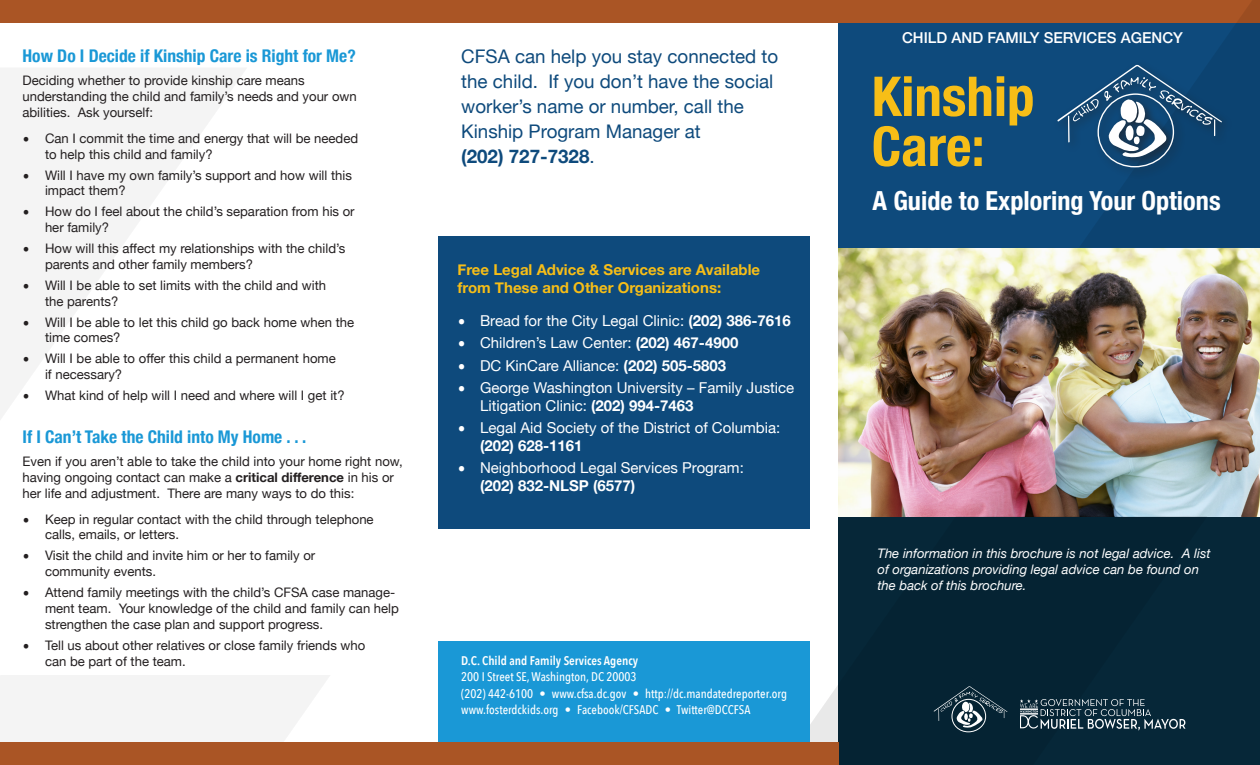
<style>
.page{position:relative;width:1260px;height:765px;background:#fff}
.page>*{position:absolute;margin:0;border:0;box-sizing:border-box;transform-origin:0 0}
.t1{font:700 condensed 55px "Helvetica Neue";color:#f7be17}
.t2{font:700 condensed 26.25px "Helvetica Neue";color:#fff}
.Kinship_Guide_Bodyte{font:18.75px/25px "Helvetica Neue";color:#0e4a7c}
.Kinship_Guide_Body_S{font:700 condensed 17.5px "Helvetica Neue";color:#1a98d6}
.t3{font:15px/17.5px "Helvetica Neue";color:#fff}
.Subhead2{font:700 15px/18.8px "Helvetica Neue";color:#f7be17}
.t4{font:500 15px "Helvetica Neue";color:#fff}
.Kinship_Guide_Bodyte-2{font:13.12px/15.9px "Helvetica Neue";color:#231f20}
.Kinship_Guide_Bodyte-3{font:italic 13.12px/15.9px "Helvetica Neue";color:#fff}
.t5{font:500 12.5px/16.2px "Avenir Next Condensed";color:#fff}
.s1{font-weight:700}
.s2{font-weight:600}
</style>
<div class="page">
<img style="left:839px;top:248px;width:421px;height:270px">
<svg style="left:0;top:68px;width:246px;height:351px;fill:#f4f4f4"></svg>
<div style="left:0;top:675px;width:330px;height:67px;background:#f4f4f4"></div>
<div style="left:439px;top:236px;width:371px;height:293px;background:#0e4a7c"></div>
<div style="left:838px;top:518px;width:422px;height:247px;background:#062738"></div>
<svg style="left:810px;top:516px;width:397px;height:249px"></svg>
<div style="left:439px;top:641px;width:371px;height:101px;background:#1a98d6"></div>
<div style="left:838px;top:0;width:422px;height:248px;background:#0e4a7c"></div>
<div style="left:0;top:0;width:1260px;height:22px;background:#aa5525"></div>
<div style="left:0;top:742px;width:838px;height:23px;background:#aa5525"></div>
<svg style="left:1079px;top:0;width:181px;height:247px;fill:#0c4371"></svg>
<div style="left:952px;top:699px;width:34px;height:33px;border:1px solid #fff;border-radius:50%"></div>
<svg style="left:934px;top:686px;width:73px;height:42px"></svg>
<svg style="left:1020px;top:699px;width:166px;height:31px"></svg>
<div style="left:1053px;top:60px;width:180px;height:119px;background:#0e4371"></div>
<svg style="left:1057px;top:64px;width:165px;height:94px"></svg>
<p class="Kinship_Guide_Body_S" style="left:22px;top:41px;width:335px">How Do I Decide if Kinship Care is Right for Me?</p>
<p class="Kinship_Guide_Bodyte-2" style="left:22px;top:73px;width:336px">Deciding whether to provide kinship care means understanding the child and family’s needs and your own abilities. Ask yourself:</p>
<p class="Kinship_Guide_Bodyte-2" style="left:45px;top:131px;width:315px;text-indent:-22px">࡟ Can I commit the time and energy that will be needed to help this child and family?</p>
<p class="Kinship_Guide_Bodyte-2" style="left:45px;top:168px;width:309px;text-indent:-22px">࡟ Will I have my own family’s support and how will this impact them?</p>
<p class="Kinship_Guide_Bodyte-2" style="left:45px;top:204px;width:311px;text-indent:-22px">࡟ How do I feel about the child’s separation from his or her family?</p>
<p class="Kinship_Guide_Bodyte-2" style="left:45px;top:241px;width:302px;text-indent:-22px">࡟ How will this affect my relationships with the child’s parents and other family members?</p>
<p class="Kinship_Guide_Bodyte-2" style="left:45px;top:278px;width:283px;text-indent:-22px">࡟ Will I be able to set limits with the child and with the parents?</p>
<p class="Kinship_Guide_Bodyte-2" style="left:45px;top:315px;width:311px;text-indent:-22px">࡟ Will I be able to let this child go back home when the time comes?</p>
<p class="Kinship_Guide_Bodyte-2" style="left:45px;top:351px;width:292px;text-indent:-22px">࡟ Will I be able to offer this child a permanent home if necessary?</p>
<p class="Kinship_Guide_Bodyte-2" style="left:22px;top:388px;width:324px">࡟ What kind of help will I need and where will I get it?</p>
<p class="Kinship_Guide_Body_S" style="left:22px;top:422px;width:285px">If I Can’t Take the Child into My Home . . .</p>
<p class="Kinship_Guide_Bodyte-2" style="left:22px;top:454px;width:382px">Even if you aren’t able to take the child into your home right now, having ongoing contact can make a <span class="s1">critical difference</span> in his or her life and adjustment. There are many ways to do this:</p>
<p class="Kinship_Guide_Bodyte-2" style="left:45px;top:512px;width:330px;text-indent:-22px">࡟ Keep in regular contact with the child through telephone calls, emails, or letters.</p>
<p class="Kinship_Guide_Bodyte-2" style="left:45px;top:548px;width:272px;text-indent:-22px">࡟ Visit the child and invite him or her to family or community events.</p>
<p class="Kinship_Guide_Bodyte-2" style="left:45px;top:585px;width:355px;text-indent:-22px">࡟ Attend family meetings with the child’s CFSA case manage&shy;ment team. Your knowledge of the child and family can help strengthen the case plan and support progress.</p>
<p class="Kinship_Guide_Bodyte-2" style="left:45px;top:638px;width:322px;text-indent:-22px">࡟ Tell us about other relatives or close family friends who can be part of the team.</p>
<p class="Kinship_Guide_Bodyte" style="left:461px;top:45px;width:319px">CFSA can help you stay connected to the child. If you don’t have the social worker’s name or number, call the<br>Kinship Program Manager at<br><span class="s1">(202) 727-7328</span>.</p>
<p class="Subhead2" style="left:458px;top:260px;width:304px">Free Legal Advice &amp; Services are Available from These and Other Organizations:</p>
<p class="t3" style="left:458px;top:313px;width:335px">࡟ Bread for the City Legal Clinic: <span class="s1">(202) 386-7616</span></p>
<p class="t3" style="left:458px;top:335px;width:282px">࡟ Children’s Law Center: <span class="s1">(202) 467-4900</span></p>
<p class="t3" style="left:458px;top:358px;width:270px">࡟ DC KinCare Alliance: <span class="s1">(202) 505-5803</span></p>
<p class="t3" style="left:480px;top:380px;width:316px;text-indent:-22px">࡟ George Washington University – Family Justice<br>Litigation Clinic: <span class="s1">(202) 994-7463</span></p>
<p class="t3" style="left:480px;top:420px;width:302px;text-indent:-22px">࡟ Legal Aid Society of the District of Columbia: <span class="s1">(202) 628-1161</span></p>
<p class="t3" style="left:480px;top:460px;width:265px;text-indent:-22px">࡟ Neighborhood Legal Services Program: <span class="s1">(202) 832-NLSP (6577)</span></p>
<p class="t5" style="left:461px;top:652px;width:327px"><span class="s2">D.C. Child and Family Services Agency<br></span>200 I Street SE, Washington, DC 20003<br>(202) 442-6100 • www.cfsa.dc.gov • http://dc.mandatedreporter.org www.fosterdckids.org • Facebook/CFSADC • Twitter@DCCFSA</p>
<p class="t4" style="left:902px;top:25px;width:282px">CHILD AND FAMILY SERVICES AGENCY</p>
<p class="t1" style="left:872px;top:51px;width:164px">Kinship</p>
<p class="t1" style="left:872px;top:101px;width:114px">Care:</p>
<p class="t2" style="left:872px;top:179px;width:350px">A Guide to Exploring Your Options</p>
<p class="Kinship_Guide_Bodyte-3" style="left:878px;top:546px;width:335px">The information in this brochure is not legal advice. A list of organizations providing legal advice can be found on the back of this brochure.</p>
</div>
